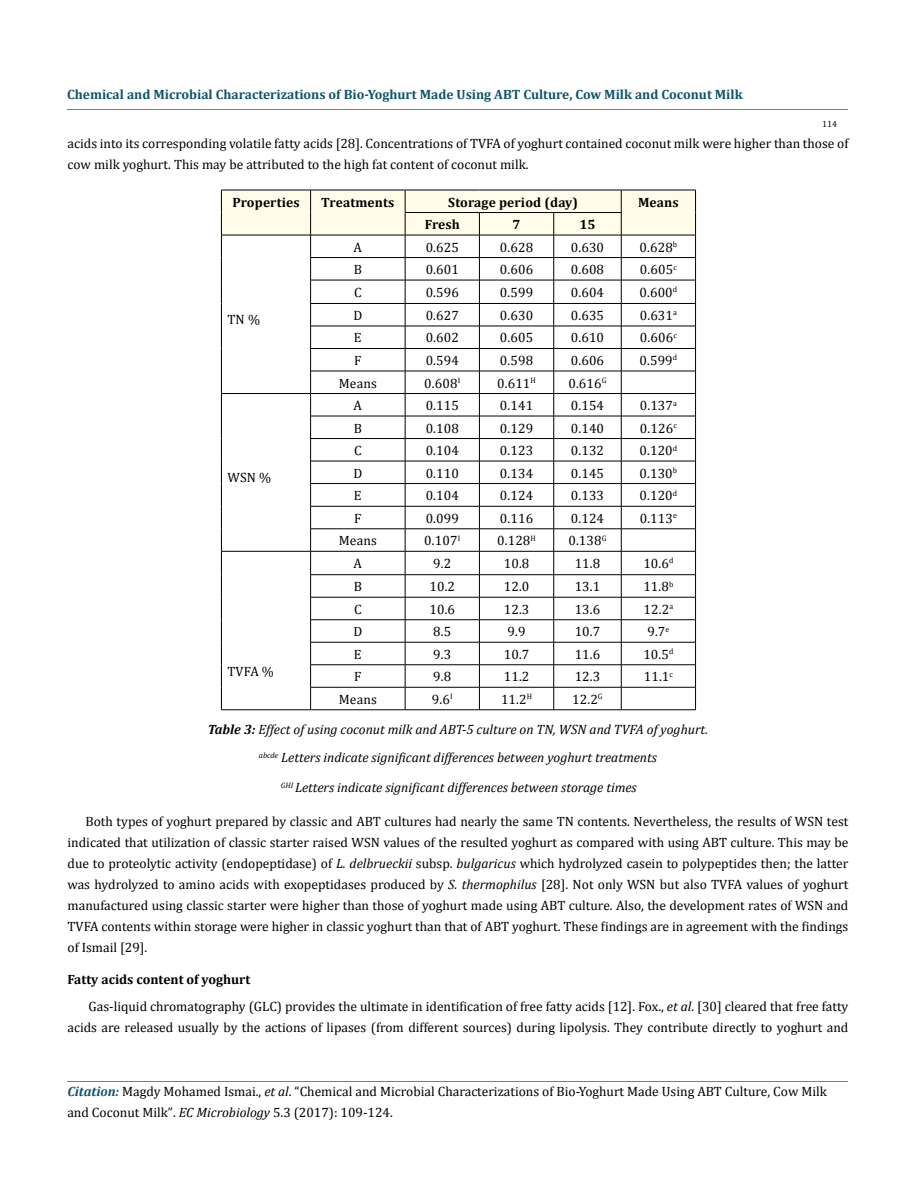
<style>
.page{position:relative;width:917px;height:1190px;background:#fff}
.page>*{position:absolute;margin:0;border:0;box-sizing:border-box;transform-origin:0 0}
.t1{font:13.5px/21px "Cambria";color:#000}
.t2{font:italic 13.5px "Cambria";color:#000}
.t3{font:700 13.5px "Cambria";color:#0e546a}
.t4{font:700 13.5px "Cambria";letter-spacing:.01em;color:#000}
.t5{font:9px "Cambria";color:#000}
.s1{font-weight:700}
.s2{font-style:italic}
.s3{font-weight:700;font-style:italic;color:#0e546a}
.s4{font-size:13.35px}
</style>
<div class="page">
<hr style="left:68px;top:1081px;width:780px;height:1px;background:#e05d1a">
<svg style="left:221px;top:190px;width:475px;height:519px"></svg>
<hr style="left:221px;top:709px;width:89px;height:1px;background:#000">
<hr style="left:310px;top:709px;width:95px;height:1px;background:#000">
<hr style="left:405px;top:709px;width:74px;height:1px;background:#000">
<hr style="left:479px;top:709px;width:74px;height:1px;background:#000">
<hr style="left:553px;top:709px;width:68px;height:1px;background:#000">
<hr style="left:621px;top:709px;width:74px;height:1px;background:#000">
<p class="t3" style="left:67px;top:85px;width:677px">Chemical and Microbial Characterizations of Bio-Yoghurt Made Using ABT Culture, Cow Milk and Coconut Milk</p>
<p class="t5" style="left:822px;top:119px;width:16px">114</p>
<p class="t1" style="left:68px;top:133px;width:782px">acids into its corresponding volatile fatty acids [28]. Concentrations of TVFA of yoghurt contained coconut milk were higher than those of cow milk yoghurt. This may be attributed to the high fat content of coconut milk.</p>
<p class="t4" style="left:232px;top:192px;width:69px">Properties</p>
<p class="t4" style="left:321px;top:192px;width:75px">Treatments</p>
<p class="t4" style="left:448px;top:192px;width:131px">Storage period (day)</p>
<p class="t4" style="left:638px;top:192px;width:42px">Means</p>
<p class="t4" style="left:424px;top:215px;width:37px">Fresh</p>
<p class="t4" style="left:512px;top:215px;width:9px">7</p>
<p class="t4" style="left:579px;top:215px;width:18px">15</p>
<p class="t1" style="left:227px;top:308px;width:34px">TN %</p>
<p class="t1" style="left:227px;top:467px;width:45px">WSN %</p>
<p class="t1" style="left:227px;top:660px;width:48px">TVFA %</p>
<p class="t1" style="left:353px;top:236px;width:10px">A</p>
<p class="t1" style="left:425px;top:236px;width:35px">0.625</p>
<p class="t1" style="left:500px;top:236px;width:35px">0.628</p>
<p class="t1" style="left:571px;top:236px;width:35px">0.630</p>
<p class="t1" style="left:639px;top:236px;width:39px">0.628<sup>b</sup></p>
<p class="t1" style="left:354px;top:259px;width:10px">B</p>
<p class="t1" style="left:425px;top:259px;width:35px">0.601</p>
<p class="t1" style="left:500px;top:259px;width:35px">0.606</p>
<p class="t1" style="left:571px;top:259px;width:35px">0.608</p>
<p class="t1" style="left:640px;top:259px;width:38px">0.605<sup>c</sup></p>
<p class="t1" style="left:354px;top:281px;width:9px">C</p>
<p class="t1" style="left:425px;top:281px;width:35px">0.596</p>
<p class="t1" style="left:500px;top:281px;width:35px">0.599</p>
<p class="t1" style="left:571px;top:281px;width:35px">0.604</p>
<p class="t1" style="left:639px;top:281px;width:39px">0.600<sup>d</sup></p>
<p class="t1" style="left:353px;top:305px;width:10px">D</p>
<p class="t1" style="left:425px;top:305px;width:35px">0.627</p>
<p class="t1" style="left:500px;top:305px;width:35px">0.630</p>
<p class="t1" style="left:571px;top:305px;width:35px">0.635</p>
<p class="t1" style="left:639px;top:305px;width:39px">0.631<sup>a</sup></p>
<p class="t1" style="left:354px;top:327px;width:9px">E</p>
<p class="t1" style="left:425px;top:327px;width:35px">0.602</p>
<p class="t1" style="left:500px;top:327px;width:35px">0.605</p>
<p class="t1" style="left:571px;top:327px;width:35px">0.610</p>
<p class="t1" style="left:640px;top:327px;width:38px">0.606<sup>c</sup></p>
<p class="t1" style="left:354px;top:350px;width:9px">F</p>
<p class="t1" style="left:425px;top:350px;width:35px">0.594</p>
<p class="t1" style="left:500px;top:350px;width:35px">0.598</p>
<p class="t1" style="left:571px;top:350px;width:35px">0.606</p>
<p class="t1" style="left:639px;top:350px;width:39px">0.599<sup>d</sup></p>
<p class="t1" style="left:339px;top:372px;width:40px">Means</p>
<p class="t1" style="left:424px;top:372px;width:37px">0.608<sup>I</sup></p>
<p class="t1" style="left:497px;top:372px;width:40px">0.611<sup>H</sup></p>
<p class="t1" style="left:568px;top:372px;width:40px">0.616<sup>G</sup></p>
<p class="t1" style="left:353px;top:395px;width:10px">A</p>
<p class="t1" style="left:425px;top:395px;width:35px">0.115</p>
<p class="t1" style="left:500px;top:395px;width:35px">0.141</p>
<p class="t1" style="left:571px;top:395px;width:35px">0.154</p>
<p class="t1" style="left:639px;top:395px;width:39px">0.137<sup>a</sup></p>
<p class="t1" style="left:354px;top:417px;width:10px">B</p>
<p class="t1" style="left:425px;top:417px;width:35px">0.108</p>
<p class="t1" style="left:500px;top:417px;width:35px">0.129</p>
<p class="t1" style="left:571px;top:417px;width:35px">0.140</p>
<p class="t1" style="left:640px;top:417px;width:38px">0.126<sup>c</sup></p>
<p class="t1" style="left:354px;top:440px;width:9px">C</p>
<p class="t1" style="left:425px;top:440px;width:35px">0.104</p>
<p class="t1" style="left:500px;top:440px;width:35px">0.123</p>
<p class="t1" style="left:571px;top:440px;width:35px">0.132</p>
<p class="t1" style="left:639px;top:440px;width:39px">0.120<sup>d</sup></p>
<p class="t1" style="left:353px;top:462px;width:10px">D</p>
<p class="t1" style="left:425px;top:462px;width:35px">0.110</p>
<p class="t1" style="left:500px;top:462px;width:35px">0.134</p>
<p class="t1" style="left:571px;top:462px;width:35px">0.145</p>
<p class="t1" style="left:639px;top:462px;width:39px">0.130<sup>b</sup></p>
<p class="t1" style="left:354px;top:485px;width:9px">E</p>
<p class="t1" style="left:425px;top:485px;width:35px">0.104</p>
<p class="t1" style="left:500px;top:485px;width:35px">0.124</p>
<p class="t1" style="left:571px;top:485px;width:35px">0.133</p>
<p class="t1" style="left:639px;top:485px;width:39px">0.120<sup>d</sup></p>
<p class="t1" style="left:354px;top:507px;width:9px">F</p>
<p class="t1" style="left:425px;top:507px;width:35px">0.099</p>
<p class="t1" style="left:500px;top:507px;width:35px">0.116</p>
<p class="t1" style="left:571px;top:507px;width:35px">0.124</p>
<p class="t1" style="left:639px;top:507px;width:39px">0.113<sup>e</sup></p>
<p class="t1" style="left:339px;top:530px;width:40px">Means</p>
<p class="t1" style="left:424px;top:530px;width:37px">0.107<sup>I</sup></p>
<p class="t1" style="left:497px;top:530px;width:40px">0.128<sup>H</sup></p>
<p class="t1" style="left:568px;top:530px;width:40px">0.138<sup>G</sup></p>
<p class="t1" style="left:353px;top:552px;width:10px">A</p>
<p class="t1" style="left:433px;top:552px;width:19px">9.2</p>
<p class="t1" style="left:503px;top:552px;width:27px">10.8</p>
<p class="t1" style="left:574px;top:552px;width:27px">11.8</p>
<p class="t1" style="left:643px;top:552px;width:32px">10.6<sup>d</sup></p>
<p class="t1" style="left:354px;top:576px;width:10px">B</p>
<p class="t1" style="left:429px;top:576px;width:27px">10.2</p>
<p class="t1" style="left:504px;top:576px;width:27px">12.0</p>
<p class="t1" style="left:574px;top:576px;width:27px">13.1</p>
<p class="t1" style="left:643px;top:576px;width:32px">11.8<sup>b</sup></p>
<p class="t1" style="left:354px;top:598px;width:9px">C</p>
<p class="t1" style="left:429px;top:598px;width:27px">10.6</p>
<p class="t1" style="left:503px;top:598px;width:27px">12.3</p>
<p class="t1" style="left:574px;top:598px;width:27px">13.6</p>
<p class="t1" style="left:643px;top:598px;width:31px">12.2<sup>a</sup></p>
<p class="t1" style="left:353px;top:621px;width:10px">D</p>
<p class="t1" style="left:433px;top:621px;width:19px">8.5</p>
<p class="t1" style="left:507px;top:621px;width:19px">9.9</p>
<p class="t1" style="left:574px;top:621px;width:27px">10.7</p>
<p class="t1" style="left:647px;top:621px;width:23px">9.7<sup>e</sup></p>
<p class="t1" style="left:354px;top:643px;width:9px">E</p>
<p class="t1" style="left:433px;top:643px;width:19px">9.3</p>
<p class="t1" style="left:503px;top:643px;width:27px">10.7</p>
<p class="t1" style="left:574px;top:643px;width:27px">11.6</p>
<p class="t1" style="left:643px;top:643px;width:32px">10.5<sup>d</sup></p>
<p class="t1" style="left:354px;top:666px;width:9px">F</p>
<p class="t1" style="left:433px;top:666px;width:19px">9.8</p>
<p class="t1" style="left:503px;top:666px;width:27px">11.2</p>
<p class="t1" style="left:574px;top:666px;width:27px">12.3</p>
<p class="t1" style="left:643px;top:666px;width:31px">11.1<sup>c</sup></p>
<p class="t1" style="left:339px;top:688px;width:40px">Means</p>
<p class="t1" style="left:432px;top:688px;width:22px">9.6<sup>I</sup></p>
<p class="t1" style="left:501px;top:688px;width:33px">11.2<sup>H</sup></p>
<p class="t1" style="left:572px;top:688px;width:32px">12.2<sup>G</sup></p>
<p class="t2" style="left:208px;top:720px;width:502px"><span class="s1">Table 3:</span> Effect of using coconut milk and ABT-5 culture on TN, WSN and TVFA of yoghurt.</p>
<p class="t2" style="left:259px;top:748px;width:399px"><sup>abcde</sup> Letters indicate significant differences between yoghurt treatments</p>
<p class="t2" style="left:281px;top:778px;width:357px"><sup>GHI</sup> Letters indicate significant differences between storage times</p>
<p class="t1" style="left:67px;top:810px;width:782px;text-align:justify;text-indent:18px">Both types of yoghurt prepared by classic and ABT cultures had nearly the same TN contents. Nevertheless, the results of WSN test indicated that utilization of classic starter raised WSN values of the resulted yoghurt as compared with using ABT culture. This may be due to proteolytic activity (endopeptidase) of <span class="s2">L. delbrueckii</span> subsp. <span class="s2">bulgaricus</span> which hydrolyzed casein to polypeptides then; the latter was hydrolyzed to amino acids with exopeptidases produced by <span class="s2">S. thermophilus</span> [28]. Not only WSN but also TVFA values of yoghurt manufactured using classic starter were higher than those of yoghurt made using ABT culture. Also, the development rates of WSN and TVFA contents within storage were higher in classic yoghurt than that of ABT yoghurt. These findings are in agreement with the findings of Ismail [29].</p>
<p class="t1" style="left:89px;top:965px;width:761px;line-height:27.8px;text-indent:-21px"><span class="s1">Fatty acids content of yoghurt<br></span>Gas-liquid chromatography (GLC) provides the ultimate in identification of free fatty acids [12]. Fox., <span class="s2">et al</span>. [30] cleared that free fatty</p>
<p class="t1" style="left:67px;top:1017px;width:782px">acids are released usually by the actions of lipases (from different sources) during lipolysis. They contribute directly to yoghurt and</p>
<p class="t1" style="left:67px;top:1081px;width:761px"><span class="s3">Citation:</span> Magdy Mohamed Ismai., <span class="s2">et al</span>. “Chemical and Microbial Characterizations of Bio-Yoghurt Made Using ABT Culture, Cow Milk and Coconut Milk”<span class="s4">.</span> <span class="s2">EC Microbiology</span> <span class="s4">5</span>.3 (2017): 109-124.</p>
</div>
